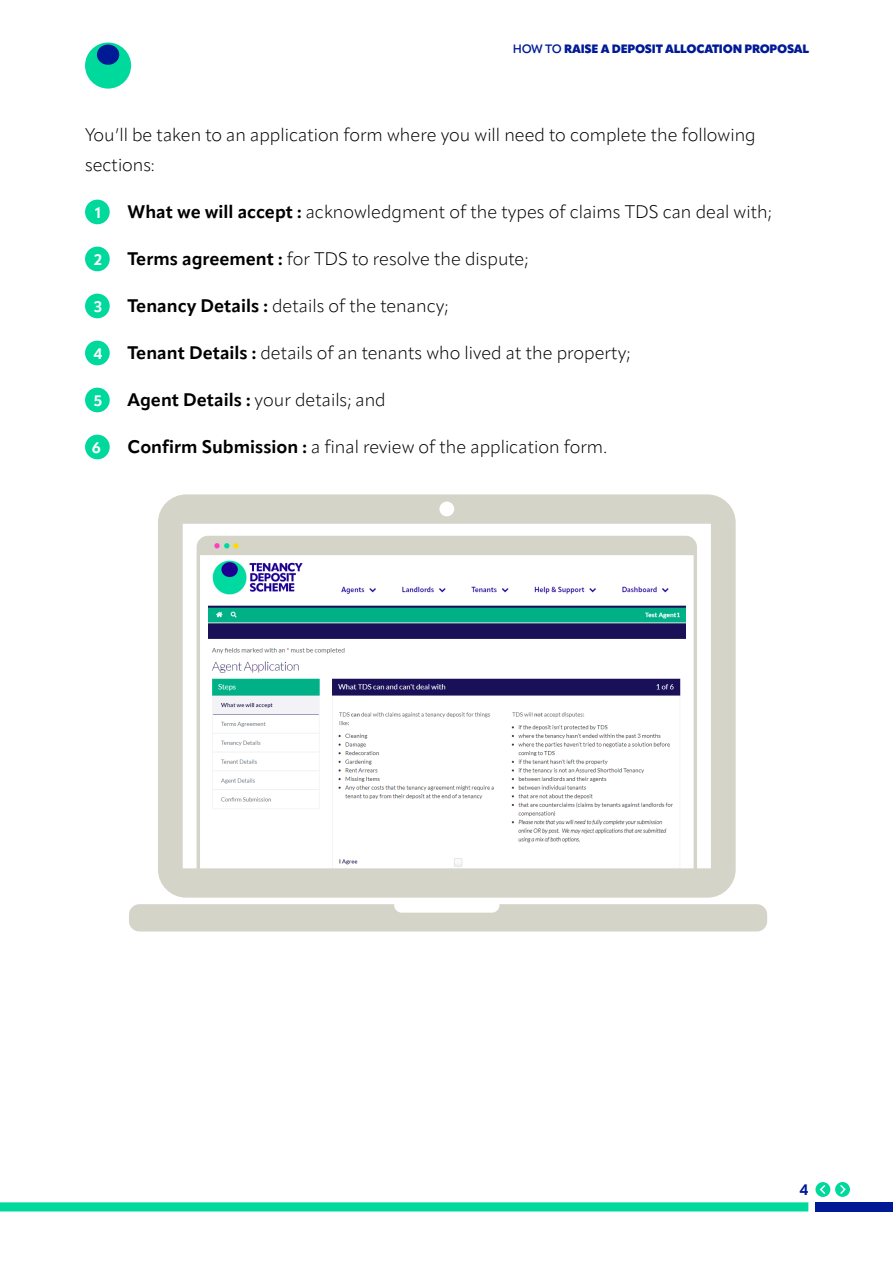
<style>
.page{position:relative;width:893px;height:1263px;background:#fff}
.page>*{position:absolute;margin:0;border:0;box-sizing:border-box;transform-origin:0 0}
.t1{font:300 18px/30px "Apparat";color:#000}
.t2{font:700 15px "Apparat";color:#fff}
.t3{font:700 15px "Apparat";color:#001a96}
.t4{font:900 12px "Apparat";letter-spacing:-.02em;color:#001a96}
.s1{font-weight:600}
.s2{font-weight:700}
</style>
<div class="page">
<div style="left:816px;top:1202px;width:77px;height:9px;background:#001a96"></div>
<div style="left:0;top:1202px;width:808px;height:9px;background:#00d99c"></div>
<svg style="left:835px;top:1182px;width:15px;height:15px"></svg>
<svg style="left:839px;top:1183px;width:8px;height:12px"></svg>
<div style="left:815px;top:1182px;width:15px;height:15px;background:#00d99c;border-radius:50%"></div>
<svg style="left:819px;top:1185px;width:7px;height:9px"></svg>
<div style="left:85px;top:43px;width:46px;height:46px;background:#00d99c;border-radius:50%"></div>
<div style="left:97px;top:45px;width:22px;height:20px;background:#001a96;border-radius:50%"></div>
<svg style="left:158px;top:494px;width:578px;height:404px"></svg>
<svg style="left:129px;top:904px;width:638px;height:27px;background:#d6d6cc"></svg>
<div style="left:197px;top:536px;width:500px;height:355px;border:3px solid #d4d4c9;border-radius:10px"></div>
<div style="left:198px;top:537px;width:497px;height:18px;background:#d4d4c9"></div>
<div style="left:85px;top:200px;width:25px;height:24px;background:#00d99c;border-radius:50%"></div>
<div style="left:85px;top:247px;width:25px;height:24px;background:#00d99c;border-radius:50%"></div>
<div style="left:85px;top:294px;width:25px;height:24px;background:#00d99c;border-radius:50%"></div>
<div style="left:85px;top:341px;width:25px;height:24px;background:#00d99c;border-radius:50%"></div>
<div style="left:85px;top:388px;width:25px;height:24px;background:#00d99c;border-radius:50%"></div>
<div style="left:85px;top:435px;width:25px;height:24px;background:#00d99c;border-radius:50%"></div>
<p class="t4" style="left:513px;top:42px;width:298px"><span class="s1">HOW TO</span> RAISE A DEPOSIT ALLOCATION PROPOSAL</p>
<p class="t1" style="left:85px;top:120px;width:672px">You’ll be taken to an application form where you will need to complete the following sections:</p>
<p class="t2" style="left:95px;top:203px;width:7px">1</p>
<p class="t1" style="left:128px;top:197px;width:646px"><span class="s2">What we will accept :</span> acknowledgment of the types of claims TDS can deal with;</p>
<p class="t2" style="left:94px;top:250px;width:9px">2</p>
<p class="t1" style="left:128px;top:244px;width:402px"><span class="s2">Terms agreement :</span> for TDS to resolve the dispute;</p>
<p class="t2" style="left:94px;top:297px;width:9px">3</p>
<p class="t1" style="left:128px;top:291px;width:322px"><span class="s2">Tenancy Details :</span> details of the tenancy;</p>
<p class="t2" style="left:94px;top:344px;width:10px">4</p>
<p class="t1" style="left:128px;top:338px;width:504px"><span class="s2">Tenant Details :</span> details of an tenants who lived at the property;</p>
<p class="t2" style="left:94px;top:391px;width:10px">5</p>
<p class="t1" style="left:128px;top:385px;width:260px"><span class="s2">Agent Details :</span> your details; and</p>
<p class="t2" style="left:92px;top:438px;width:11px">6</p>
<p class="t1" style="left:128px;top:432px;width:481px"><span class="s2">Confirm Submission :</span> a final review of the application form.</p>
<p class="t3" style="left:800px;top:1181px;width:10px">4</p>
</div>
